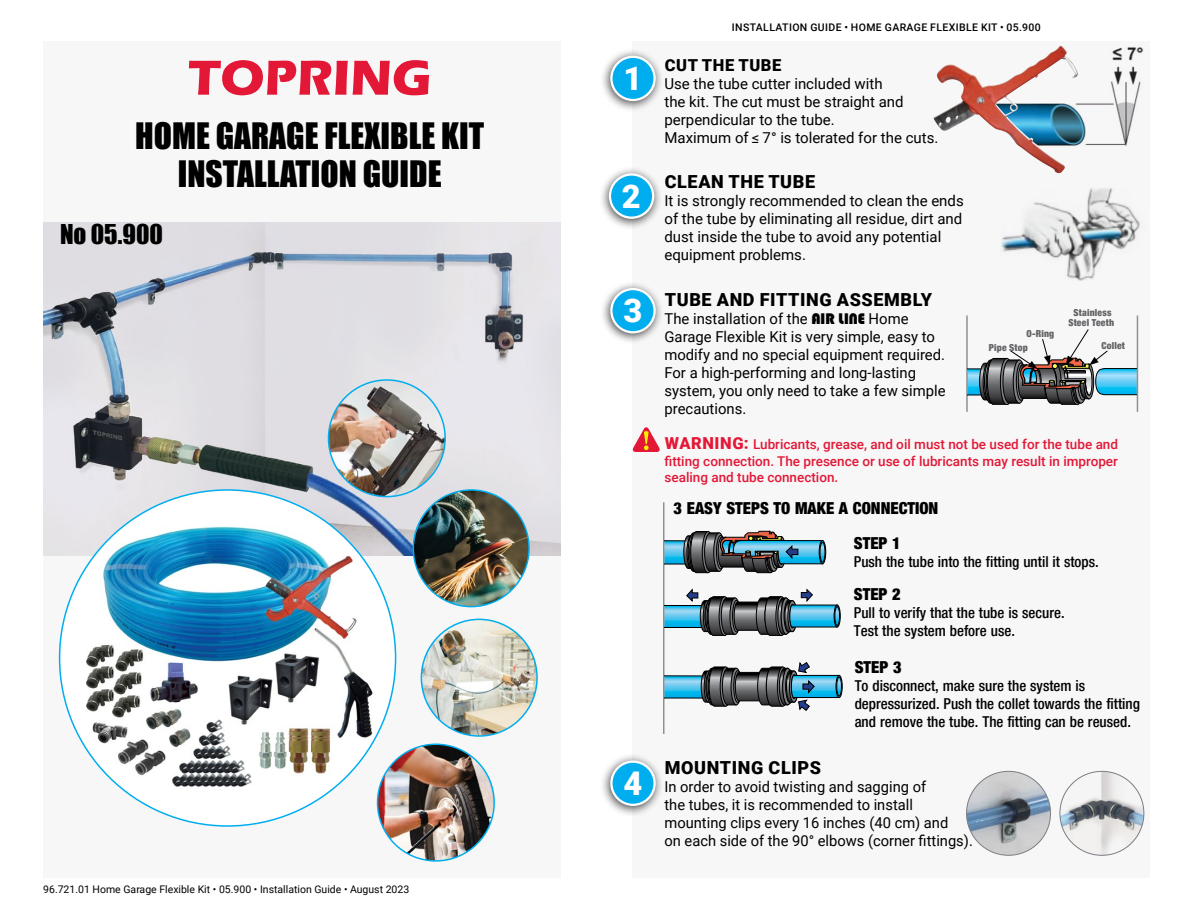
<style>
.page{position:relative;width:1188px;height:918px;background:#fff}
.page>*{position:absolute;margin:0;border:0;box-sizing:border-box;transform-origin:0 0}
.t1{font:700 51px "Eras ITC";color:#e31837}
.t2{font:33.45px/37.8px "Impact";color:#000;text-align:center}
.t3{font:900 32.7px "Roboto";color:#fff}
.t4{font:25.05px "Impact";color:#000}
.t5{font:900 18px "Roboto";letter-spacing:.035em;color:#000}
.t6{font:900 condensed 16.5px/34.5px "Helvetica Neue LT Pro";color:#000}
.t7{font:900 16.5px "Roboto";letter-spacing:.035em;color:#000}
.t8{font:15px/18px "Roboto";color:#000}
.t9{font:500 condensed 15px/18px "Helvetica Neue LT Pro";color:#000}
.t10{font:500 13.5px/16.2px "Roboto";color:#e31837;text-align:justify}
.t11{font:10.5px "Roboto";color:#000}
.t12{font:500 10.5px "Roboto";letter-spacing:.035em;color:#000}
.t13{font:900 condensed 9.6px/10.5px "Helvetica Neue LT Pro";letter-spacing:.02em;color:#636466;text-align:center}
.s1{font-family:"Blippo BT";font-weight:900}
.s2{font-weight:900;font-size:16.5px}
</style>
<div class="page">
<div style="left:632px;top:41px;width:518px;height:836px;background:#f7f7f8"></div>
<img style="left:1079px;top:47px;width:64px;height:99px">
<img style="left:1001px;top:188px;width:139px;height:93px">
<div style="left:600px;top:280px;width:64px;height:65px;background:#000;opacity:.75"></div>
<div style="left:611px;top:289px;width:44px;height:43px;background:#00aeef;border-radius:50%"></div>
<div style="left:610px;top:288px;width:46px;height:45px;border:2px solid #fff;border-radius:50%"></div>
<div style="left:600px;top:753px;width:64px;height:64px;background:#000;opacity:.75"></div>
<div style="left:611px;top:762px;width:44px;height:43px;background:#00aeef;border-radius:50%"></div>
<div style="left:610px;top:761px;width:46px;height:45px;border:2px solid #fff;border-radius:50%"></div>
<div style="left:600px;top:48px;width:64px;height:64px;background:#000;opacity:.75"></div>
<div style="left:611px;top:57px;width:44px;height:43px;background:#00aeef;border-radius:50%"></div>
<div style="left:610px;top:56px;width:46px;height:45px;border:2px solid #fff;border-radius:50%"></div>
<div style="left:599px;top:166px;width:64px;height:64px;background:#000;opacity:.75"></div>
<div style="left:610px;top:174px;width:43px;height:44px;background:#00aeef;border-radius:50%"></div>
<div style="left:609px;top:173px;width:45px;height:46px;border:2px solid #fff;border-radius:50%"></div>
<img style="left:933px;top:45px;width:146px;height:128px">
<svg style="left:632px;top:427px;width:28px;height:25px"></svg>
<img style="left:967px;top:771px;width:84px;height:84px;border-radius:42px">
<img style="left:1060px;top:771px;width:84px;height:84px;border-radius:42px">
<div style="left:819px;top:540px;width:7px;height:24px;border:1px solid #000;border-radius:50%"></div>
<svg style="left:664px;top:531px;width:161px;height:42px"></svg>
<svg style="left:664px;top:588px;width:176px;height:48px"></svg>
<div style="left:836px;top:675px;width:6px;height:23px;border:1px solid #000;border-radius:50%"></div>
<div style="left:837px;top:677px;width:5px;height:19px;border:1px solid #000;border-radius:50%"></div>
<svg style="left:664px;top:661px;width:177px;height:50px"></svg>
<hr style="left:663px;top:502px;width:1px;height:232px;background:#939598">
<svg style="left:968px;top:329px;width:169px;height:75px"></svg>
<hr style="left:1137px;top:315px;width:1px;height:97px;background:#939598">
<hr style="left:966px;top:315px;width:2px;height:97px;background:#939598">
<div style="left:43px;top:41px;width:518px;height:836px;background:#f7f7f8"></div>
<img style="left:43px;top:223px;width:517px;height:333px">
<img style="left:378px;top:744px;width:116px;height:117px;border-radius:58px">
<div style="left:377px;top:744px;width:118px;height:118px;border:2px solid #00aeef;border-radius:50%"></div>
<img style="left:329px;top:380px;width:116px;height:117px;border-radius:58px">
<div style="left:328px;top:379px;width:118px;height:118px;border:2px solid #00aeef;border-radius:50%"></div>
<img style="left:413px;top:490px;width:116px;height:117px">
<div style="left:413px;top:489px;width:117px;height:118px;border:2px solid #00aeef;border-radius:50%"></div>
<img style="left:421px;top:619px;width:116px;height:117px">
<div style="left:421px;top:619px;width:117px;height:118px;border:2px solid #00aeef;border-radius:50%"></div>
<div style="left:60px;top:490px;width:336px;height:336px;background:#fff;border-radius:50%"></div>
<img style="left:74px;top:526px;width:307px;height:269px">
<h1 class="t1" style="left:188px;top:48px;width:245px">TOPRING</h1>
<h2 class="t2" style="left:135px;top:116px;width:351px">HOME GARAGE FLEXIBLE KIT<br>INSTALLATION GUIDE</h2>
<h3 class="t4" style="left:60px;top:215px;width:104px">No 05.900</h3>
<p class="t11" style="left:43px;top:881px;width:368px">96.721.01 Home Garage Flexible Kit • 05.900 • Installation Guide • August 2023</p>
<h3 class="t3" style="left:623px;top:56px;width:20px">1</h3>
<h3 class="t3" style="left:622px;top:173px;width:20px">2</h3>
<h3 class="t3" style="left:623px;top:288px;width:20px">3</h3>
<h3 class="t3" style="left:623px;top:760px;width:20px">4</h3>
<p class="t12" style="left:732px;top:20px;width:310px">INSTALLATION GUIDE • HOME GARAGE FLEXIBLE KIT • 05.900</p>
<p class="t7" style="left:665px;top:53px;width:118px">CUT THE TUBE</p>
<p class="t8" style="left:664px;top:74px;width:275px">Use the tube cutter included with<br>the kit. The cut must be straight and perpendicular to the tube.<br>Maximum of ≤ 7° is tolerated for the cuts.</p>
<p class="t5" style="left:665px;top:169px;width:152px">CLEAN THE TUBE</p>
<p class="t8" style="left:664px;top:191px;width:301px">It is strongly recommended to clean the ends of the tube by eliminating all residue, dirt and dust inside the tube to avoid any potential equipment problems.</p>
<p class="t5" style="left:665px;top:287px;width:269px">TUBE AND FITTING ASSEMBLY</p>
<p class="t8" style="left:664px;top:309px;width:283px">The installation of the <span class="s1">AIR LINE</span> Home Garage Flexible Kit is very simple, easy to modify and no special equipment required.<br>For a high-performing and long-lasting system, you only need to take a few simple precautions.</p>
<p class="t10" style="left:664px;top:436px;width:455px"><span class="s2">WARNING:</span> Lubricants, grease, and oil must not be used for the tube and fitting connection. The presence or use of lubricants may result in improper sealing and tube connection.</p>
<p class="t13" style="left:1068px;top:307px;width:47px">Stainless<br>Steel Teeth</p>
<p class="t13" style="left:989px;top:327px;width:67px;line-height:13.2px;text-align:left;text-indent:37px">O-Ring<br>Pipe Stop</p>
<p class="t13" style="left:1101px;top:340px;width:25px">Collet</p>
<p class="t6" style="left:854px;top:491px;width:86px;text-indent:-180px">3 EASY STEPS TO MAKE A CONNECTION<br>STEP 1</p>
<p class="t9" style="left:854px;top:552px;width:246px">Push the tube into the fitting until it stops.</p>
<p class="t6" style="left:854px;top:577px;width:48px">STEP 2</p>
<p class="t9" style="left:854px;top:604px;width:212px">Pull to verify that the tube is secure.<br>Test the system before use.</p>
<p class="t6" style="left:855px;top:649px;width:48px">STEP 3</p>
<p class="t9" style="left:855px;top:676px;width:287px">To disconnect, make sure the system is depressurized. Push the collet towards the fitting and remove the tube. The fitting can be reused.</p>
<p class="t5" style="left:665px;top:755px;width:158px">MOUNTING CLIPS</p>
<p class="t8" style="left:664px;top:777px;width:310px">In order to avoid twisting and sagging of<br>the tubes, it is recommended to install mounting clips every 16 inches (40 cm) and<br>on each side of the 90° elbows (corner fittings).</p>
</div>
